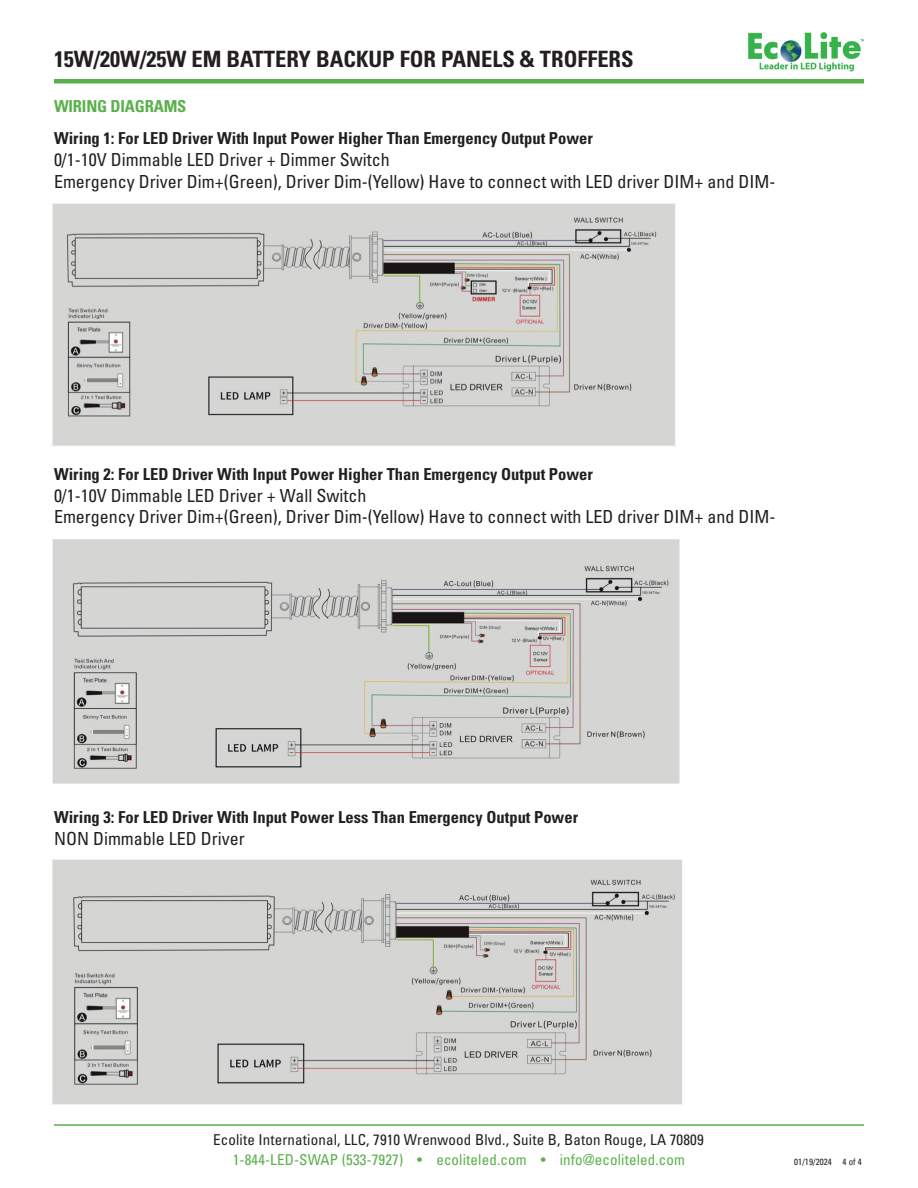
<style>
.page{position:relative;width:918px;height:1188px;background:#fff}
.page>*{position:absolute;margin:0;border:0;box-sizing:border-box;transform-origin:0 0}
.t1{font:700 condensed 22.5px "Univers";color:#231f20}
.t2{font:condensed 18px/21.6px "Univers";color:#231f20}
.t3{font:700 condensed 16.5px "Univers";color:#231f20}
.t4{font:700 condensed 16.5px "Univers";letter-spacing:-.01em;color:#5ab04b}
.t5{font:condensed 15px "Univers";letter-spacing:.01em;color:#231f20}
.t6{font:condensed 15px "Univers";letter-spacing:.01em;color:#5ab04b}
.t7{font:condensed 9px "Univers";letter-spacing:.01em;color:#231f20}
</style>
<div class="page">
<div style="left:54px;top:79px;width:810px;height:5px;background:#5ab04b"></div>
<hr style="left:54px;top:1124px;width:810px;height:2px;background:#5ab04b">
<img style="left:748px;top:32px;width:116px;height:39px">
<img style="left:52px;top:203px;width:624px;height:243px">
<img style="left:52px;top:539px;width:628px;height:245px">
<img style="left:52px;top:859px;width:630px;height:246px">
<p class="t1" style="left:54px;top:45px;width:581px">15W/20W/25W EM BATTERY BACKUP FOR PANELS &amp; TROFFERS</p>
<p class="t4" style="left:54px;top:96px;width:134px">WIRING DIAGRAMS</p>
<p class="t3" style="left:54px;top:128px;width:540px">Wiring 1: For LED Driver With Input Power Higher Than Emergency Output Power</p>
<p class="t2" style="left:54px;top:148px;width:723px">0/1-10V Dimmable LED Driver + Dimmer Switch<br>Emergency Driver Dim+(Green), Driver Dim-(Yellow) Have to connect with LED driver DIM+ and DIM-</p>
<p class="t3" style="left:54px;top:464px;width:540px">Wiring 2: For LED Driver With Input Power Higher Than Emergency Output Power</p>
<p class="t2" style="left:54px;top:484px;width:723px">0/1-10V Dimmable LED Driver + Wall Switch<br>Emergency Driver Dim+(Green), Driver Dim-(Yellow) Have to connect with LED driver DIM+ and DIM-</p>
<p class="t3" style="left:54px;top:807px;width:526px">Wiring 3: For LED Driver With Input Power Less Than Emergency Output Power</p>
<p class="t2" style="left:54px;top:827px;width:192px">NON Dimmable LED Driver</p>
<p class="t5" style="left:213px;top:1130px;width:492px">Ecolite International, LLC, 7910 Wrenwood Blvd., Suite B, Baton Rouge, LA 70809</p>
<p class="t6" style="left:233px;top:1150px;width:454px">1-844-LED-SWAP (533-7927) • ecoliteled.com • info@ecoliteled.com</p>
<p class="t7" style="left:794px;top:1156px;width:69px">01/19/2024 4 of 4</p>
</div>
